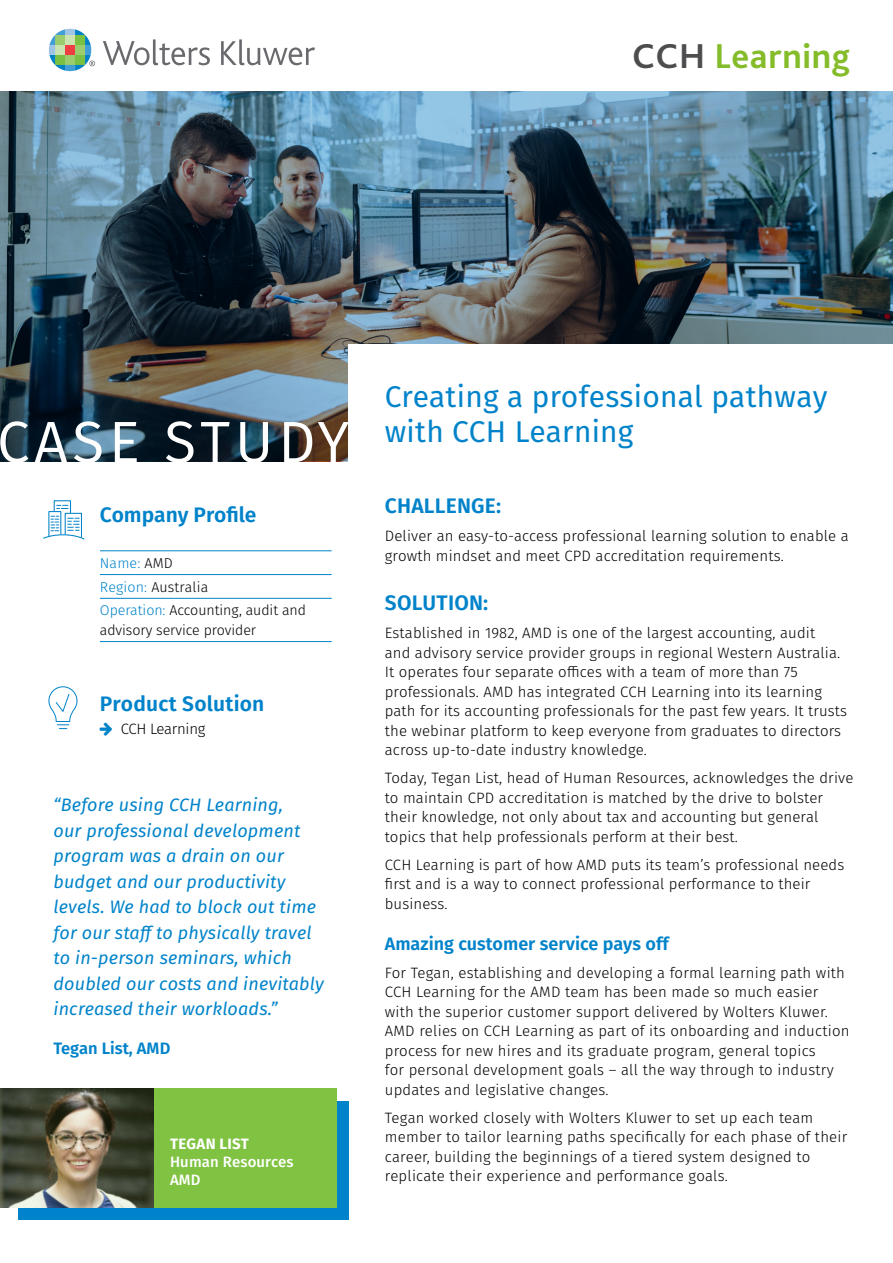
<style>
.page{position:relative;width:893px;height:1263px;background:#fff}
.page>*{position:absolute;margin:0;border:0;box-sizing:border-box;transform-origin:0 0}
.t1{font:58.5px "Fira Sans";letter-spacing:.08em;color:#fff}
.t2{font:700 36.15px "Bliss 2";letter-spacing:.02em;color:#84bc2a}
.t3{font:30px/34.5px "Fira Sans";letter-spacing:.01em;color:#0083ca}
.t4{font:600 21px "Fira Sans";letter-spacing:.01em;color:#0083ca}
.t5{font:italic 18px/25.5px "Fira Sans";letter-spacing:.01em;color:#0083ca}
.t6{font:600 18px "Fira Sans";color:#0083ca}
.t7{font:600 16.5px "Fira Sans";color:#0083ca}
.t8{font:300 15px/19.5px "Fira Sans";letter-spacing:.01em;color:#000}
.t9{font:500 15px/18px "Fira Sans";letter-spacing:.01em;color:#fff}
.t10{font:300 15px "Fira Sans";letter-spacing:-.02em;color:#000}
.t11{font:700 15px "Fira Sans";letter-spacing:.02em;color:#fff}
.t12{font:300 14.25px/23.7px "Fira Sans";letter-spacing:-.005em;color:#000}
.s1{color:#4d4d4f}
.s2{color:#0083ca}
</style>
<div class="page">
<img style="left:0;top:91px;width:893px;height:370px">
<svg style="left:103px;top:39px;width:107px;height:26px"></svg>
<svg style="left:221px;top:39px;width:94px;height:26px"></svg>
<svg style="left:49px;top:29px;width:46px;height:42px"></svg>
<div style="left:349px;top:344px;width:544px;height:141px;background:#fff"></div>
<hr style="left:100px;top:550px;width:232px;height:1px;background:#0083ca">
<hr style="left:100px;top:574px;width:232px;height:1px;background:#0083ca">
<hr style="left:100px;top:598px;width:232px;height:1px;background:#0083ca">
<hr style="left:100px;top:641px;width:232px;height:1px;background:#0083ca">
<svg style="left:43px;top:500px;width:42px;height:40px"></svg>
<svg style="left:48px;top:686px;width:30px;height:43px"></svg>
<div style="left:18px;top:1101px;width:331px;height:118px;background:#0083ca"></div>
<div style="left:0;top:1089px;width:337px;height:119px;background:#80c342"></div>
<img style="left:0;top:1089px;width:153px;height:119px">
<h2 class="t2" style="left:632px;top:33px;width:219px"><span class="s1">CCH</span> Learning</h2>
<h1 class="t1" style="left:-3px;top:398px;width:354px">CASE STUDY</h1>
<h3 class="t4" style="left:100px;top:499px;width:158px">Company Profile</h3>
<p class="t12" style="left:100px;top:551px;width:208px"><span class="s2">Name:</span> AMD<br><span class="s2">Region:</span> Australia<br><span class="s2">Operation:</span> Accounting, audit and</p>
<p class="t12" style="left:100px;top:618px;width:158px">advisory service provider</p>
<h3 class="t4" style="left:100px;top:688px;width:166px">Product Solution</h3>
<p class="t10" style="left:121px;top:718px;width:86px">CCH Learning</p>
<p class="t5" style="left:54px;top:792px;width:272px">“Before using CCH Learning,<br>our professional development program was a drain on our budget and our productivity levels. We had to block out time for our staff to physically travel to in-person seminars, which doubled our costs and inevitably increased their workloads.”</p>
<p class="t7" style="left:54px;top:1036px;width:118px">Tegan List, AMD</p>
<p class="t11" style="left:170px;top:1131px;width:80px">TEGAN LIST</p>
<p class="t9" style="left:170px;top:1152px;width:125px">Human Resources<br>AMD</p>
<h3 class="t3" style="left:385px;top:379px;width:444px">Creating a professional pathway with CCH Learning</h3>
<h3 class="t4" style="left:385px;top:491px;width:118px">CHALLENGE:</h3>
<p class="t8" style="left:385px;top:526px;width:465px">Deliver an easy-to-access professional learning solution to enable a growth mindset and meet CPD accreditation requirements.</p>
<h3 class="t4" style="left:385px;top:588px;width:105px">SOLUTION:</h3>
<p class="t8" style="left:385px;top:623px;width:464px">Established in 1982, AMD is one of the largest accounting, audit<br>and advisory service provider groups in regional Western Australia.<br>It operates four separate offices with a team of more than 75 professionals. AMD has integrated CCH Learning into its learning path for its accounting professionals for the past few years. It trusts the webinar platform to keep everyone from graduates to directors across up-to-date industry knowledge.</p>
<p class="t8" style="left:385px;top:768px;width:470px">Today, Tegan List, head of Human Resources, acknowledges the drive to maintain CPD accreditation is matched by the drive to bolster their knowledge, not only about tax and accounting but general topics that help professionals perform at their best.</p>
<p class="t8" style="left:385px;top:854px;width:461px">CCH Learning is part of how AMD puts its team’s professional needs first and is a way to connect professional performance to their business.</p>
<p class="t6" style="left:385px;top:931px;width:285px">Amazing customer service pays off</p>
<p class="t8" style="left:385px;top:963px;width:466px">For Tegan, establishing and developing a formal learning path with CCH Learning for the AMD team has been made so much easier with the superior customer support delivered by Wolters Kluwer.<br>AMD relies on CCH Learning as part of its onboarding and induction process for new hires and its graduate program, general topics<br>for personal development goals – all the way through to industry updates and legislative changes.</p>
<p class="t8" style="left:385px;top:1108px;width:464px">Tegan worked closely with Wolters Kluwer to set up each team member to tailor learning paths specifically for each phase of their career, building the beginnings of a tiered system designed to replicate their experience and performance goals.</p>
</div>
